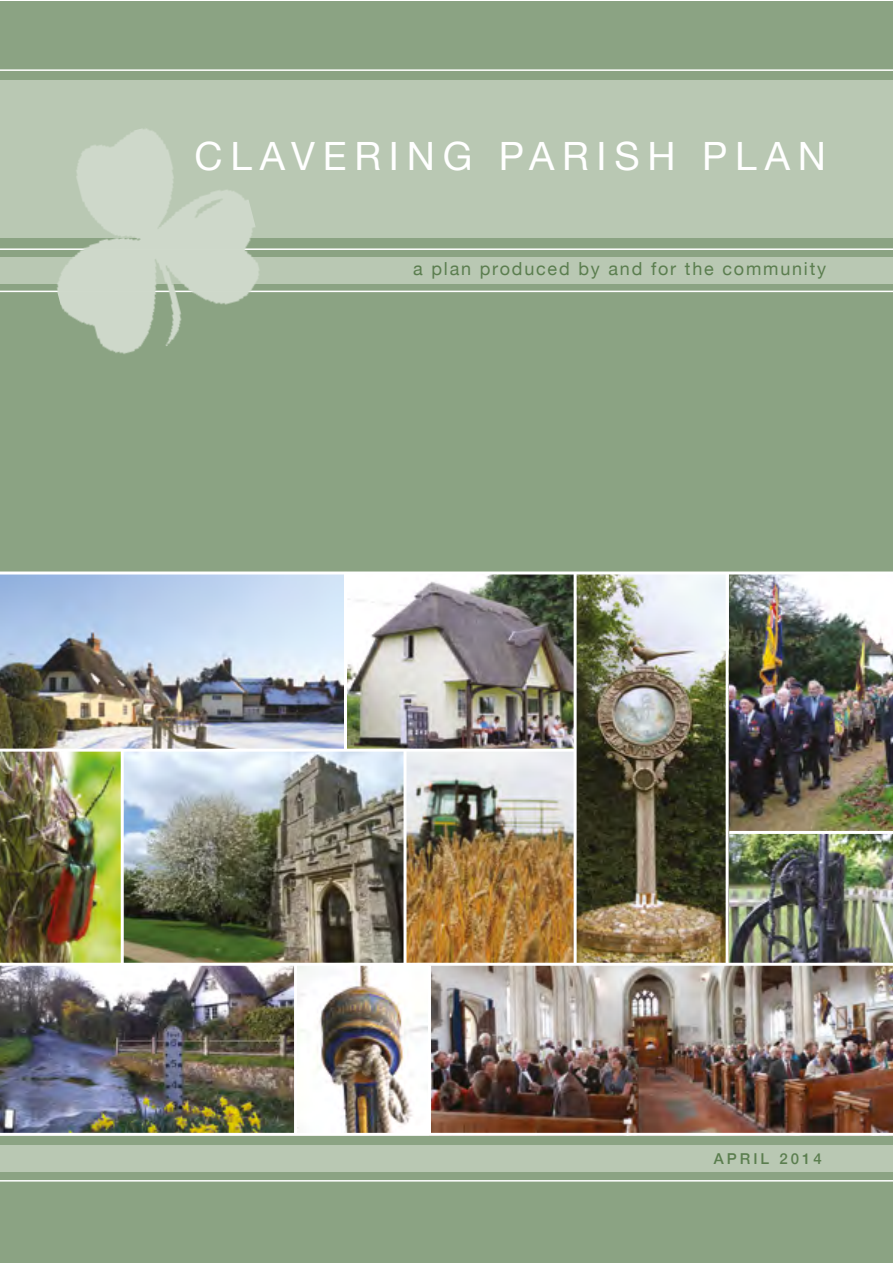
<style>
.page{position:relative;width:893px;height:1263px;background:#fff}
.page>*{position:absolute;margin:0;border:0;box-sizing:border-box;transform-origin:0 0}
.t1{font:39px "Helvetica Neue";letter-spacing:.2em;color:#fff}
.t2{font:18px "Helvetica Neue";letter-spacing:.1em;color:#5b7e4f}
.t3{font:500 15px "Helvetica Neue";letter-spacing:.2em;color:#5b7e4f}
</style>
<div class="page">
<div style="left:0;top:1px;width:892px;height:1262px;background:#8ba383"></div>
<div style="left:0;top:81px;width:892px;height:157px;background:#b9c8b3"></div>
<img style="left:729px;top:574px;width:163px;height:389px">
<img style="left:124px;top:752px;width:450px;height:211px">
<img style="left:0;top:966px;width:892px;height:167px">
<img style="left:0;top:574px;width:574px;height:175px">
<img style="left:0;top:752px;width:121px;height:211px">
<img style="left:577px;top:574px;width:149px;height:389px">
<hr style="left:0;top:69px;width:892px;height:2px;background:#fff">
<hr style="left:0;top:248px;width:892px;height:2px;background:#fff">
<div style="left:0;top:1145px;width:892px;height:27px;background:#b9c8b3"></div>
<hr style="left:0;top:963px;width:892px;height:3px;background:#fff">
<hr style="left:0;top:749px;width:575px;height:3px;background:#fff">
<hr style="left:729px;top:831px;width:163px;height:3px;background:#fff">
<hr style="left:0;top:571px;width:892px;height:3px;background:#fff">
<hr style="left:344px;top:572px;width:3px;height:177px;background:#fff">
<hr style="left:574px;top:573px;width:3px;height:391px;background:#fff">
<hr style="left:726px;top:573px;width:3px;height:391px;background:#fff">
<hr style="left:404px;top:750px;width:2px;height:214px;background:#fff">
<hr style="left:121px;top:750px;width:3px;height:214px;background:#fff">
<hr style="left:294px;top:964px;width:3px;height:169px;background:#fff">
<hr style="left:428px;top:965px;width:3px;height:169px;background:#fff">
<hr style="left:0;top:1133px;width:892px;height:3px;background:#fff">
<div style="left:0;top:257px;width:892px;height:27px;background:#b9c8b3"></div>
<hr style="left:0;top:291px;width:892px;height:1px;background:#fff">
<img style="left:23px;top:128px;width:256px;height:226px">
<hr style="left:0;top:1180px;width:892px;height:1px;background:#fff">
<h1 class="t1" style="left:194px;top:133px;width:633px">CLAVERING PARISH PLAN</h1>
<p class="t2" style="left:413px;top:258px;width:415px">a plan produced by and for the community</p>
<p class="t3" style="left:714px;top:1149px;width:109px">APRIL 2014</p>
</div>
